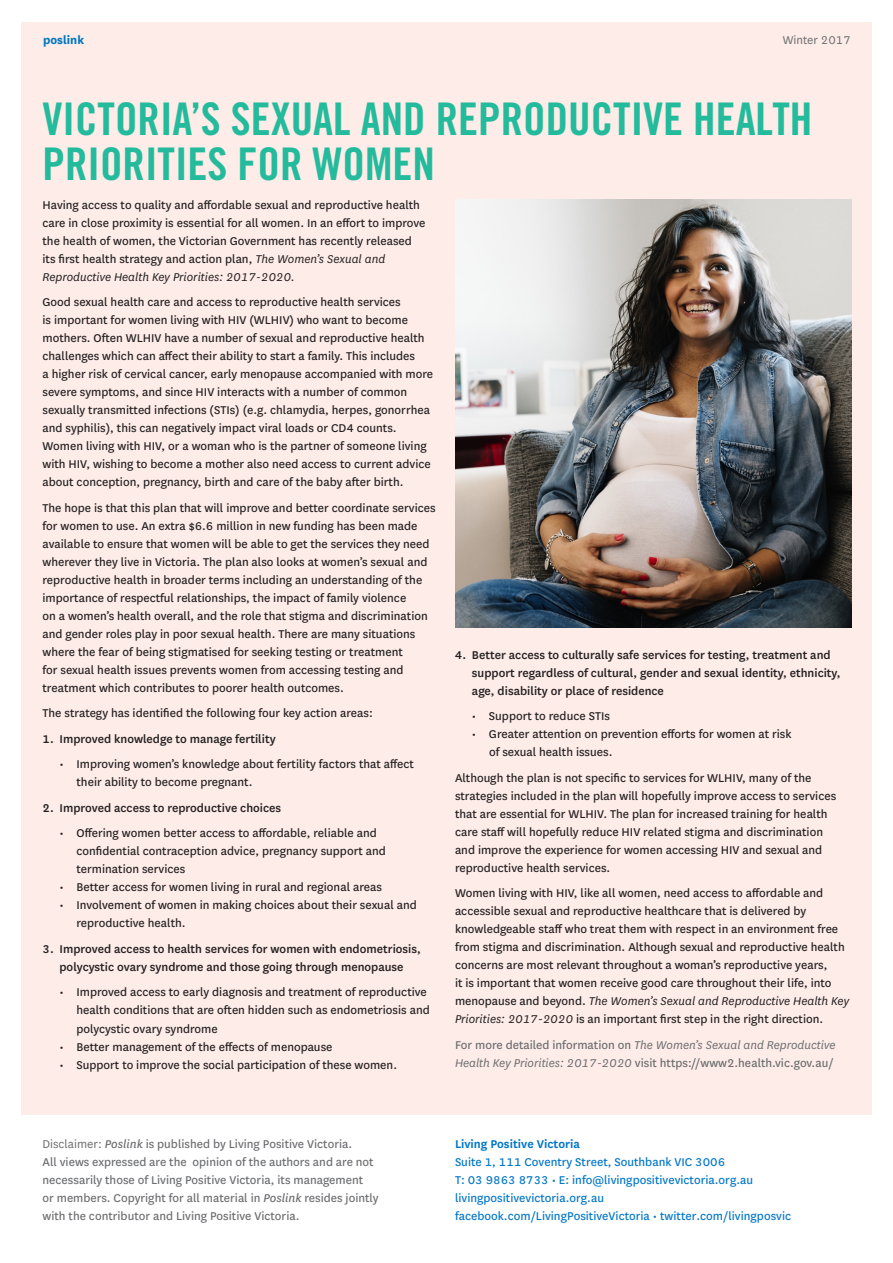
<style>
.page{position:relative;width:893px;height:1263px;background:#fff}
.page>*{position:absolute;margin:0;border:0;box-sizing:border-box;transform-origin:0 0}
.t1{font:45px/45px "Trade Gothic LT Std Bd Cn 20";color:#24bb9d}
.t2{font:13.2px/18px "National";color:#231f20}
.t3{font:13.2px/18px "National";color:#6c6d70}
.t4{font:500 13.2px/18px "National";color:#231f20;text-align:center}
.t5{font:13.2px/18px "National";color:#0076c8}
.t6{font:600 13.2px "National";color:#0076c8}
.t7{font:13.2px "National";color:#6c6d70}
.t8{font:700 13.2px "National";color:#0077c0}
.s1{font-style:italic}
.s2{font-style:inherit}
</style>
<div class="page">
<div style="left:21px;top:22px;width:851px;height:1093px;background:#fdece8"></div>
<img style="left:455px;top:200px;width:396px;height:427px">
<p class="t8" style="left:43px;top:31px;width:43px">poslink</p>
<p class="t7" style="left:783px;top:31px;width:70px">Winter 2017</p>
<h1 class="t1" style="left:43px;top:96px;width:771px">VICTORIA’S SEXUAL AND REPRODUCTIVE HEALTH<br>PRIORITIES FOR WOMEN</h1>
<p class="t2" style="left:43px;top:195px;width:384px">Having access to quality and affordable sexual and reproductive health care in close proximity is essential for all women. In an effort to improve the health of women, the Victorian Government has recently released its first health strategy and action plan, <span class="s1">The Women’s Sexual and Reproductive Health Key Priorities: 2017-2020.</span></p>
<p class="t2" style="left:43px;top:293px;width:392px">Good sexual health care and access to reproductive health services<br>is important for women living with HIV (WLHIV) who want to become mothers. Often WLHIV have a number of sexual and reproductive health challenges which can affect their ability to start a family. This includes<br>a higher risk of cervical cancer, early menopause accompanied with more severe symptoms, and since HIV interacts with a number of common sexually transmitted infections (STIs) (e.g. chlamydia, herpes, gonorrhea and syphilis), this can negatively impact viral loads or CD4 counts.<br>Women living with HIV, or a woman who is the partner of someone living with HIV, wishing to become a mother also need access to current advice about conception, pregnancy, birth and care of the baby after birth.</p>
<p class="t2" style="left:43px;top:498px;width:395px">The hope is that this plan that will improve and better coordinate services for women to use. An extra $6.6 million in new funding has been made available to ensure that women will be able to get the services they need wherever they live in Victoria. The plan also looks at women’s sexual and reproductive health in broader terms including an understanding of the importance of respectful relationships, the impact of family violence<br>on a women’s health overall, and the role that stigma and discrimination and gender roles play in poor sexual health. There are many situations where the fear of being stigmatised for seeking testing or treatment<br>for sexual health issues prevents women from accessing testing and treatment which contributes to poorer health outcomes.</p>
<p class="t2" style="left:43px;top:704px;width:332px">The strategy has identified the following four key action areas:</p>
<p class="t4" style="left:43px;top:729px;width:235px">1. Improved knowledge to manage fertility</p>
<p class="t2" style="left:77px;top:755px;width:339px;text-indent:-17px">• Improving women’s knowledge about fertility factors that affect their ability to become pregnant.</p>
<p class="t4" style="left:43px;top:798px;width:240px">2. Improved access to reproductive choices</p>
<p class="t2" style="left:77px;top:824px;width:311px;text-indent:-17px">• Offering women better access to affordable, reliable and confidential contraception advice, pregnancy support and termination services</p>
<p class="t2" style="left:60px;top:878px;width:324px">• Better access for women living in rural and regional areas</p>
<p class="t2" style="left:77px;top:896px;width:342px;text-indent:-17px">• Involvement of women in making choices about their sexual and reproductive health.</p>
<p class="t4" style="left:42px;top:939px;width:380px">3. Improved access to health services for women with endometriosis, polycystic ovary syndrome and those going through menopause</p>
<p class="t2" style="left:76px;top:983px;width:355px;text-indent:-17px">• Improved access to early diagnosis and treatment of reproductive health conditions that are often hidden such as endometriosis and polycystic ovary syndrome</p>
<p class="t2" style="left:59px;top:1037px;width:275px">• Better management of the effects of menopause</p>
<p class="t2" style="left:59px;top:1055px;width:339px">• Support to improve the social participation of these women.</p>
<p class="t4" style="left:472px;top:645px;width:370px;text-align:left;text-indent:-17px">4. Better access to culturally safe services for testing, treatment and support regardless of cultural, gender and sexual identity, ethnicity, age, disability or place of residence</p>
<p class="t2" style="left:472px;top:707px;width:140px">• Support to reduce STIs</p>
<p class="t2" style="left:489px;top:725px;width:304px;text-indent:-17px">• Greater attention on prevention efforts for women at risk of sexual health issues.</p>
<p class="t2" style="left:455px;top:768px;width:383px">Although the plan is not specific to services for WLHIV, many of the strategies included in the plan will hopefully improve access to services that are essential for WLHIV. The plan for increased training for health care staff will hopefully reduce HIV related stigma and discrimination and improve the experience for women accessing HIV and sexual and reproductive health services.</p>
<p class="t2" style="left:455px;top:884px;width:396px">Women living with HIV, like all women, need access to affordable and accessible sexual and reproductive healthcare that is delivered by knowledgeable staff who treat them with respect in an environment free from stigma and discrimination. Although sexual and reproductive health concerns are most relevant throughout a woman’s reproductive years,<br>it is important that women receive good care throughout their life, into menopause and beyond. <span class="s1">The Women’s Sexual and Reproductive Health Key Priorities: 2017-2020</span> is an important first step in the right direction.</p>
<p class="t3" style="left:455px;top:1035px;width:382px">For more detailed information on <span class="s1">The Women’s Sexual and Reproductive<br>Health Key Priorities: 2017-2020</span> visit https://www2.health.vic.gov.au/</p>
<p class="t3" style="left:43px;top:1134px;width:338px"><span class="s2">Disclaimer:</span> <span class="s1">Poslink</span> is published by Living Positive Victoria.<br>All views expressed are the opinion of the authors and are not necessarily those of Living Positive Victoria, its management<br>or members. Copyright for all material in <span class="s1">Poslink</span> resides jointly with the contributor and Living Positive Victoria.</p>
<p class="t6" style="left:455px;top:1134px;width:127px">Living Positive Victoria</p>
<p class="t5" style="left:455px;top:1152px;width:338px">Suite 1, 111 Coventry Street, Southbank VIC 3006<br>T: 03 9863 8733 • E: info@livingpositivevictoria.org.au livingpositivevictoria.org.au facebook.com/LivingPositiveVictoria • twitter.com/livingposvic</p>
</div>
